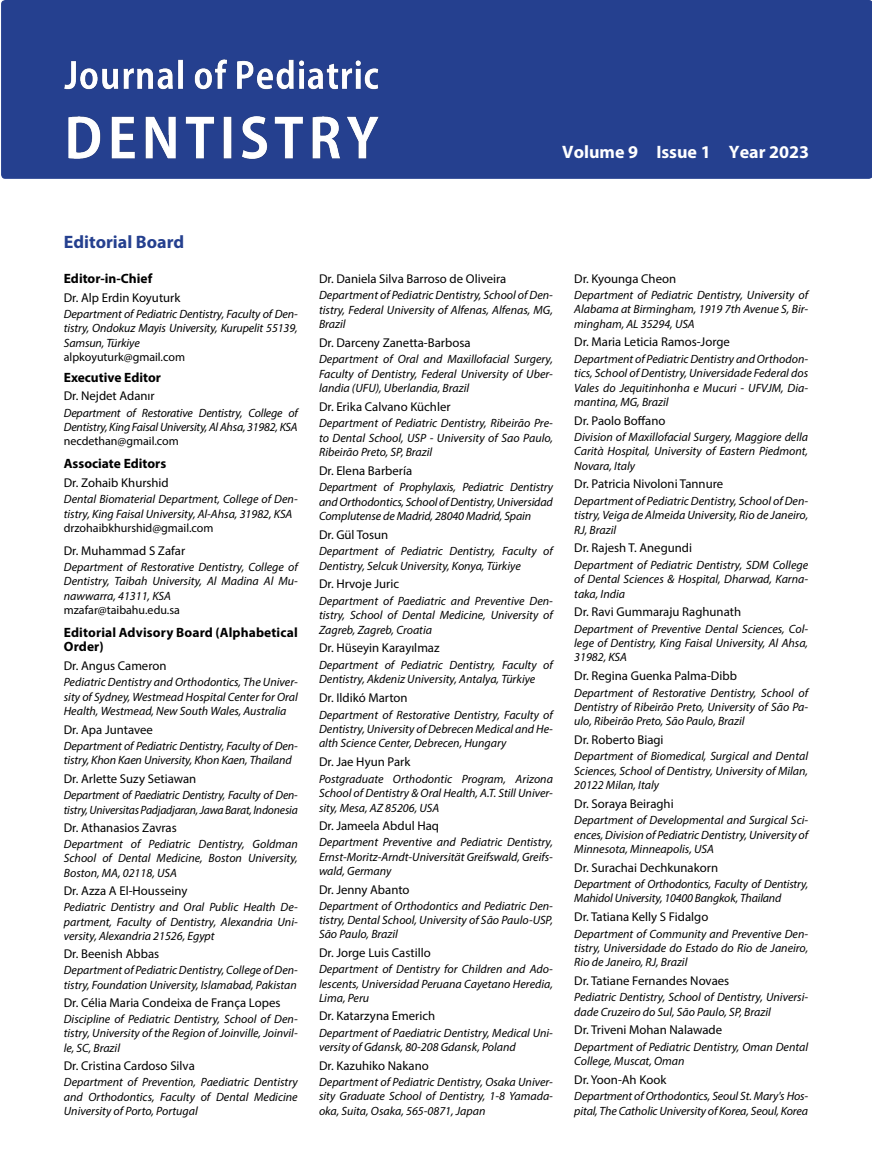
<style>
.page{position:relative;width:872px;height:1170px;background:#fff}
.page>*{position:absolute;margin:0;border:0;box-sizing:border-box;transform-origin:0 0}
.t1{font:700 18px "Myriad Pro";color:#fff}
.t2{font:700 18px "Myriad Pro";color:#25408f}
.t3{font:700 13.5px/14.2px "Myriad Pro";color:#000}
.t4{font:12.75px "Myriad Pro";color:#000}
.t5{font:italic 12px/14.4px "Myriad Pro";color:#000;text-align:justify}
.t6{font:12px "Myriad Pro";color:#000}
</style>
<div class="page">
<div style="left:1px;top:0;width:871px;height:179px;background:#25408f"></div>
<img style="left:65px;top:55px;width:316px;height:105px">
<h1 class="t1" style="left:562px;top:140px;width:248px">Volume 9 Issue 1 Year 2023</h1>
<h1 class="t2" style="left:64px;top:230px;width:122px">Editorial Board</h1>
<p class="t3" style="left:64px;top:271px;width:90px">Editor-in-Chief</p>
<p class="t4" style="left:64px;top:289px;width:118px">Dr. Alp Erdin Koyuturk</p>
<p class="t5" style="left:64px;top:307px;width:235px">Department of Pediatric Dentistry, Faculty of Den&shy;tistry, Ondokuz Mayis University, Kurupelit 55139, Samsun, Türkiye</p>
<p class="t6" style="left:64px;top:349px;width:123px">alpkoyuturk@gmail.com</p>
<p class="t3" style="left:64px;top:369px;width:99px">Executive Editor</p>
<p class="t4" style="left:64px;top:388px;width:92px">Dr. Nejdet Adanır</p>
<p class="t5" style="left:64px;top:405px;width:235px">Department of Restorative Dentistry, College of<br>Dentistry, King Faisal University, Al Ahsa, 31982, KSA</p>
<p class="t6" style="left:64px;top:434px;width:117px">necdethan@gmail.com</p>
<p class="t3" style="left:64px;top:456px;width:104px">Associate Editors</p>
<p class="t4" style="left:64px;top:474px;width:106px">Dr. Zohaib Khurshid</p>
<p class="t5" style="left:64px;top:492px;width:235px">Dental Biomaterial Department, College of Den&shy;tistry, King Faisal University, Al-Ahsa, 31982, KSA</p>
<p class="t6" style="left:64px;top:520px;width:151px">drzohaibkhurshid@gmail.com</p>
<p class="t4" style="left:64px;top:542px;width:123px">Dr. Muhammad S Zafar</p>
<p class="t5" style="left:64px;top:559px;width:235px">Department of Restorative Dentistry, College of Dentistry, Taibah University, Al Madina Al Mu&shy;nawwarra, 41311, KSA</p>
<p class="t6" style="left:64px;top:602px;width:118px">mzafar@taibahu.edu.sa</p>
<p class="t3" style="left:64px;top:624px;width:235px">Editorial Advisory Board (Alphabetical<br>Order)</p>
<p class="t4" style="left:64px;top:657px;width:104px">Dr. Angus Cameron</p>
<p class="t5" style="left:64px;top:675px;width:235px">Pediatric Dentistry and Orthodontics, The Univer&shy;sity of Sydney, Westmead Hospital Center for Oral Health, Westmead, New South Wales, Australia</p>
<p class="t4" style="left:64px;top:721px;width:91px">Dr. Apa Juntavee</p>
<p class="t5" style="left:64px;top:738px;width:235px">Department of Pediatric Dentistry, Faculty of Den&shy;tistry, Khon Kaen University, Khon Kaen, Thailand</p>
<p class="t4" style="left:64px;top:770px;width:134px">Dr. Arlette Suzy Setiawan</p>
<p class="t5" style="left:64px;top:787px;width:235px">Department of Paediatric Dentistry, Faculty of Den&shy;tistry, Universitas Padjadjaran, Jawa Barat, Indonesia</p>
<p class="t4" style="left:64px;top:819px;width:114px">Dr. Athanasios Zavras</p>
<p class="t5" style="left:64px;top:837px;width:235px">Department of Pediatric Dentistry, Goldman School of Dental Medicine, Boston University, Boston, MA, 02118, USA</p>
<p class="t4" style="left:64px;top:882px;width:125px">Dr. Azza A El-Housseiny</p>
<p class="t5" style="left:64px;top:900px;width:235px">Pediatric Dentistry and Oral Public Health De&shy;partment, Faculty of Dentistry, Alexandria Uni&shy;versity, Alexandria 21526, Egypt</p>
<p class="t4" style="left:64px;top:945px;width:97px">Dr. Beenish Abbas</p>
<p class="t5" style="left:64px;top:963px;width:235px">Department of Pediatric Dentistry, College of Den&shy;tistry, Foundation University, Islamabad, Pakistan</p>
<p class="t4" style="left:64px;top:994px;width:218px">Dr. Célia Maria Condeixa de França Lopes</p>
<p class="t5" style="left:64px;top:1011px;width:235px">Discipline of Pediatric Dentistry, School of Den&shy;tistry, University of the Region of Joinville, Joinvil&shy;le, SC, Brazil</p>
<p class="t4" style="left:64px;top:1057px;width:133px">Dr. Cristina Cardoso Silva</p>
<p class="t5" style="left:64px;top:1074px;width:235px">Department of Prevention, Paediatric Dentistry and Orthodontics, Faculty of Dental Medicine University of Porto, Portugal</p>
<p class="t4" style="left:319px;top:270px;width:189px">Dr. Daniela Silva Barroso de Oliveira</p>
<p class="t5" style="left:319px;top:288px;width:235px">Department of Pediatric Dentistry, School of Den&shy;tistry, Federal University of Alfenas, Alfenas, MG, Brazil</p>
<p class="t4" style="left:319px;top:334px;width:153px">Dr. Darceny Zanetta-Barbosa</p>
<p class="t5" style="left:319px;top:352px;width:235px">Department of Oral and Maxillofacial Surgery, Faculty of Dentistry, Federal University of Uber&shy;landia (UFU), Uberlandia, Brazil</p>
<p class="t4" style="left:319px;top:398px;width:133px">Dr. Erika Calvano Küchler</p>
<p class="t5" style="left:319px;top:416px;width:235px">Department of Pediatric Dentistry, Ribeirão Pre&shy;to Dental School, USP - University of Sao Paulo, Ribeirão Preto, SP, Brazil</p>
<p class="t4" style="left:319px;top:462px;width:95px">Dr. Elena Barbería</p>
<p class="t5" style="left:319px;top:480px;width:235px">Department of Prophylaxis, Pediatric Dentistry and Orthodontics, School of Dentistry, Universidad Complutense de Madrid, 28040 Madrid, Spain</p>
<p class="t4" style="left:319px;top:526px;width:71px">Dr. Gül Tosun</p>
<p class="t5" style="left:319px;top:544px;width:235px">Department of Pediatric Dentistry, Faculty of<br>Dentistry, Selcuk University, Konya, Türkiye</p>
<p class="t4" style="left:319px;top:576px;width:82px">Dr. Hrvoje Juric</p>
<p class="t5" style="left:319px;top:593px;width:235px">Department of Paediatric and Preventive Den&shy;tistry, School of Dental Medicine, University of Zagreb, Zagreb, Croatia</p>
<p class="t4" style="left:319px;top:640px;width:122px">Dr. Hüseyin Karayılmaz</p>
<p class="t5" style="left:319px;top:657px;width:235px">Department of Pediatric Dentistry, Faculty of<br>Dentistry, Akdeniz University, Antalya, Türkiye</p>
<p class="t4" style="left:319px;top:690px;width:90px">Dr. Ildikó Marton</p>
<p class="t5" style="left:319px;top:707px;width:235px">Department of Restorative Dentistry, Faculty of Dentistry, University of Debrecen Medical and He&shy;alth Science Center, Debrecen, Hungary</p>
<p class="t4" style="left:319px;top:754px;width:93px">Dr. Jae Hyun Park</p>
<p class="t5" style="left:319px;top:771px;width:235px">Postgraduate Orthodontic Program, Arizona School of Dentistry &amp; Oral Health, A.T. Still Univer&shy;sity, Mesa, AZ 85206, USA</p>
<p class="t4" style="left:319px;top:817px;width:122px">Dr. Jameela Abdul Haq</p>
<p class="t5" style="left:319px;top:835px;width:235px">Department Preventive and Pediatric Dentistry, Ernst-Moritz-Arndt-Universität Greifswald, Greifs&shy;wald, Germany</p>
<p class="t4" style="left:319px;top:881px;width:92px">Dr. Jenny Abanto</p>
<p class="t5" style="left:319px;top:898px;width:235px">Department of Orthodontics and Pediatric Den&shy;tistry, Dental School, University of São Paulo-USP, São Paulo, Brazil</p>
<p class="t4" style="left:319px;top:944px;width:113px">Dr. Jorge Luis Castillo</p>
<p class="t5" style="left:319px;top:961px;width:235px">Department of Dentistry for Children and Ado&shy;lescents, Universidad Peruana Cayetano Heredia, Lima, Peru</p>
<p class="t4" style="left:319px;top:1008px;width:118px">Dr. Katarzyna Emerich</p>
<p class="t5" style="left:319px;top:1025px;width:235px">Department of Paediatric Dentistry, Medical Uni&shy;versity of Gdansk, 80-208 Gdansk, Poland</p>
<p class="t4" style="left:319px;top:1057px;width:111px">Dr. Kazuhiko Nakano</p>
<p class="t5" style="left:319px;top:1074px;width:235px">Department of Pediatric Dentistry, Osaka Univer&shy;sity Graduate School of Dentistry, 1-8 Yamada&shy;oka, Suita, Osaka, 565-0871, Japan</p>
<p class="t4" style="left:574px;top:270px;width:103px">Dr. Kyounga Cheon</p>
<p class="t5" style="left:574px;top:287px;width:235px">Department of Pediatric Dentistry, University of Alabama at Birmingham, 1919 7th Avenue S, Bir&shy;mingham, AL 35294, USA</p>
<p class="t4" style="left:574px;top:334px;width:157px">Dr. Maria Leticia Ramos-Jorge</p>
<p class="t5" style="left:574px;top:351px;width:235px">Department of Pediatric Dentistry and Orthodon&shy;tics, School of Dentistry, Universidade Federal dos Vales do Jequitinhonha e Mucuri - UFVJM, Dia&shy;mantina, MG, Brazil</p>
<p class="t4" style="left:574px;top:412px;width:93px">Dr. Paolo Boffano</p>
<p class="t5" style="left:574px;top:429px;width:235px">Division of Maxillofacial Surgery, Maggiore della Carità Hospital, University of Eastern Piedmont, Novara, Italy</p>
<p class="t4" style="left:574px;top:476px;width:150px">Dr. Patricia Nivoloni Tannure</p>
<p class="t5" style="left:574px;top:493px;width:235px">Department of Pediatric Dentistry, School of Den&shy;tistry, Veiga de Almeida University, Rio de Janeiro, RJ, Brazil</p>
<p class="t4" style="left:574px;top:540px;width:119px">Dr. Rajesh T. Anegundi</p>
<p class="t5" style="left:574px;top:557px;width:235px">Department of Pediatric Dentistry, SDM College of Dental Sciences &amp; Hospital, Dharwad, Karna&shy;taka, India</p>
<p class="t4" style="left:574px;top:604px;width:168px">Dr. Ravi Gummaraju Raghunath</p>
<p class="t5" style="left:574px;top:621px;width:235px">Department of Preventive Dental Sciences, Col&shy;lege of Dentistry, King Faisal University, Al Ahsa, 31982, KSA</p>
<p class="t4" style="left:574px;top:667px;width:164px">Dr. Regina Guenka Palma-Dibb</p>
<p class="t5" style="left:574px;top:685px;width:235px">Department of Restorative Dentistry, School of Dentistry of Ribeirão Preto, University of São Pa&shy;ulo, Ribeirão Preto, São Paulo, Brazil</p>
<p class="t4" style="left:574px;top:731px;width:91px">Dr. Roberto Biagi</p>
<p class="t5" style="left:574px;top:748px;width:235px">Department of Biomedical, Surgical and Dental Sciences, School of Dentistry, University of Milan, 20122 Milan, Italy</p>
<p class="t4" style="left:574px;top:795px;width:101px">Dr. Soraya Beiraghi</p>
<p class="t5" style="left:574px;top:812px;width:235px">Department of Developmental and Surgical Sci&shy;ences, Division of Pediatric Dentistry, University of Minnesota, Minneapolis, USA</p>
<p class="t4" style="left:574px;top:859px;width:145px">Dr. Surachai Dechkunakorn</p>
<p class="t5" style="left:574px;top:876px;width:235px">Department of Orthodontics, Faculty of Dentistry,<br>Mahidol University, 10400 Bangkok, Thailand</p>
<p class="t4" style="left:574px;top:908px;width:136px">Dr. Tatiana Kelly S Fidalgo</p>
<p class="t5" style="left:574px;top:926px;width:235px">Department of Community and Preventive Den&shy;tistry, Universidade do Estado do Rio de Janeiro, Rio de Janeiro, RJ, Brazil</p>
<p class="t4" style="left:574px;top:972px;width:156px">Dr. Tatiane Fernandes Novaes</p>
<p class="t5" style="left:574px;top:989px;width:235px">Pediatric Dentistry, School of Dentistry, Universi&shy;dade Cruzeiro do Sul, São Paulo, SP, Brazil</p>
<p class="t4" style="left:574px;top:1022px;width:149px">Dr. Triveni Mohan Nalawade</p>
<p class="t5" style="left:574px;top:1039px;width:235px">Department of Pediatric Dentistry, Oman Dental<br>College, Muscat, Oman</p>
<p class="t4" style="left:574px;top:1071px;width:94px">Dr. Yoon-Ah Kook</p>
<p class="t5" style="left:574px;top:1088px;width:235px">Department of Orthodontics, Seoul St. Mary's Hos&shy;pital, The Catholic University of Korea, Seoul, Korea</p>
</div>
